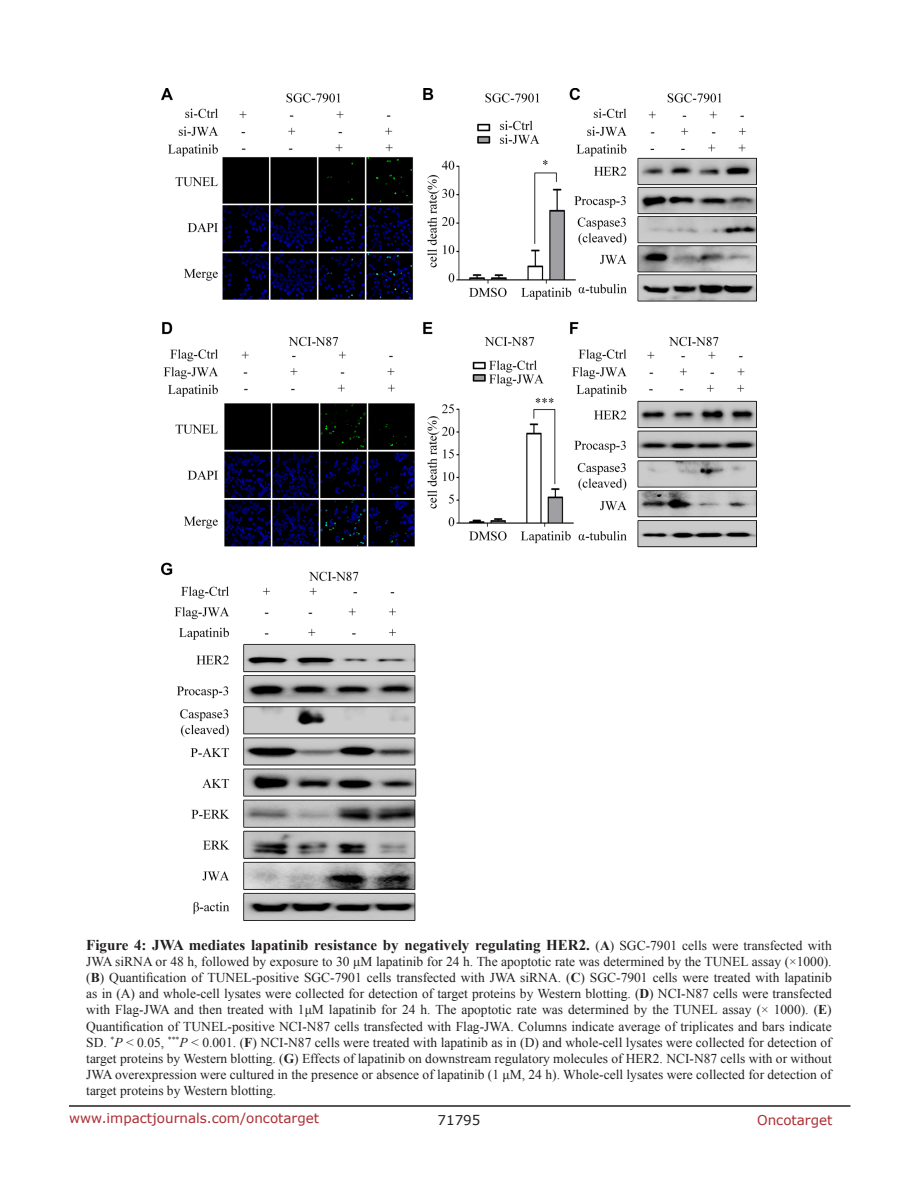
<style>
.page{position:relative;width:918px;height:1188px;background:#fff}
.page>*{position:absolute;margin:0;border:0;box-sizing:border-box;transform-origin:0 0}
.FigureText{font:700 15px "Times New Roman";color:#231f20}
.FigureText-2{font:13.5px/16.2px "Times New Roman";color:#231f20;text-align:justify}
.t1{font:13.5px "Verdana";color:#ac2b31}
.t2{font:13.5px "Verdana";color:#231f20}
.s1{font-weight:400;font-size:13.5px}
.s2{font-size:13.5px}
.s3{font-weight:700}
.s4{font-style:italic}
</style>
<div class="page">
<hr style="left:69px;top:1105px;width:781px;height:2px;background:#231f20">
<img style="left:161px;top:88px;width:596px;height:833px">
<p class="FigureText" style="left:86px;top:934px;width:747px">Figure 4: JWA mediates lapatinib resistance by negatively regulating HER2. <span class="s1">(</span><span class="s2">A</span><span class="s1">) SGC-7901 cells were transfected with</span></p>
<p class="FigureText-2" style="left:86px;top:953px;width:747px">JWA siRNA or 48 h, followed by exposure to 30 μM lapatinib for 24 h. The apoptotic rate was determined by the TUNEL assay (×1000). (<span class="s3">B</span>) Quantification of TUNEL-positive SGC-7901 cells transfected with JWA siRNA. (<span class="s3">C</span>) SGC-7901 cells were treated with lapatinib as in (A) and whole-cell lysates were collected for detection of target proteins by Western blotting. (<span class="s3">D</span>) NCI-N87 cells were transfected with Flag-JWA and then treated with 1μM lapatinib for 24 h. The apoptotic rate was determined by the TUNEL assay (× 1000). (<span class="s3">E</span>)<br>Quantification of TUNEL-positive NCI-N87 cells transfected with Flag-JWA. Columns indicate average of triplicates and bars indicate SD. <sup>*</sup><span class="s4">P</span> &lt; 0.05, <sup>***</sup><span class="s4">P</span> &lt; 0.001. (<span class="s3">F</span>) NCI-N87 cells were treated with lapatinib as in (D) and whole-cell lysates were collected for detection of target proteins by Western blotting. (<span class="s3">G</span>) Effects of lapatinib on downstream regulatory molecules of HER2. NCI-N87 cells with or without JWA overexpression were cultured in the presence or absence of lapatinib (1 μM, 24 h). Whole-cell lysates were collected for detection of target proteins by Western blotting.</p>
<p class="t1" style="left:69px;top:1109px;width:252px">www.impactjournals.com/oncotarget</p>
<p class="t2" style="left:438px;top:1111px;width:44px">71795</p>
<p class="t1" style="left:757px;top:1111px;width:77px">Oncotarget</p>
</div>
